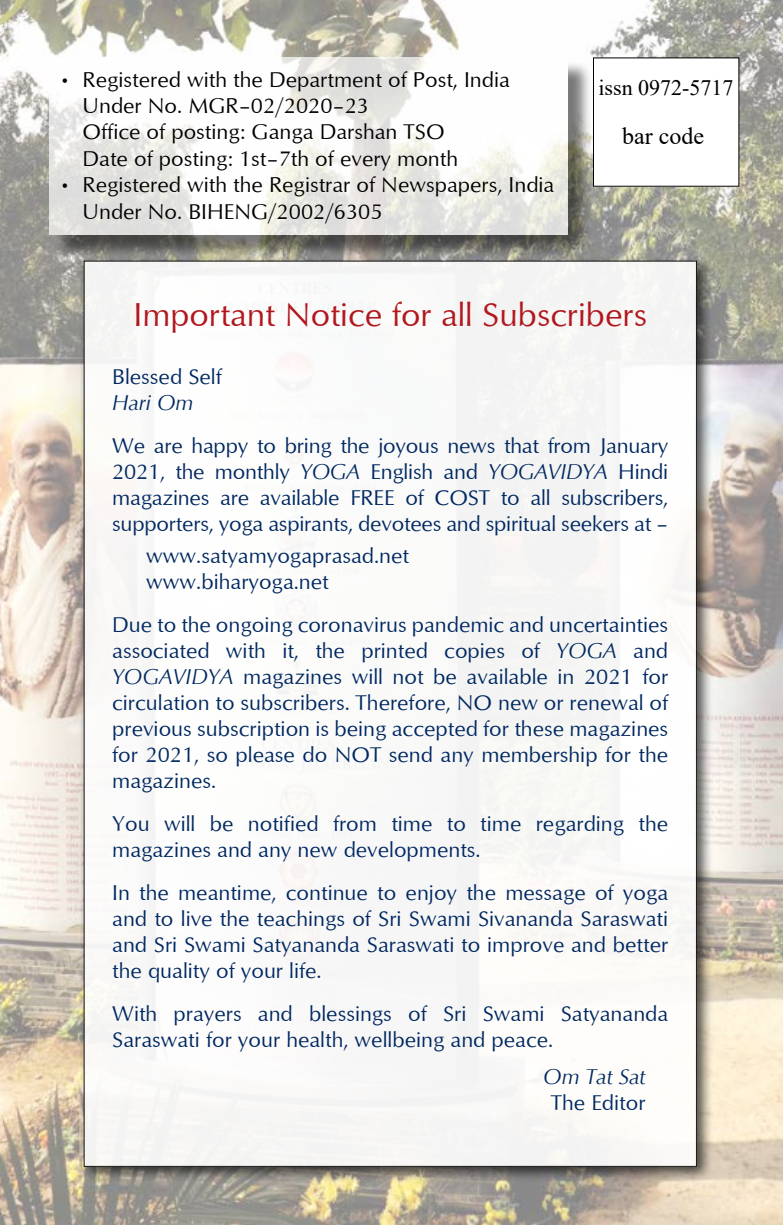
<style>
.page{position:relative;width:783px;height:1225px;background:#fff}
.page>*{position:absolute;margin:0;border:0;box-sizing:border-box;transform-origin:0 0}
.t1{font:34px "Optimum";color:#b2171e}
.t2{font:24px "Times New Roman";color:#000}
.t3{font:22px/26px "Optimum";color:#002861;text-align:justify}
.t4{font:22px/26.4px "Optimum";color:#000}
.t5{font:italic 22px "Optimum";color:#002861}
.t6{font:22px "Times New Roman";color:#000}
.s1{font-style:italic}
</style>
<div class="page">
<img style="left:0;top:0;width:782px;height:1225px">
<div style="left:53px;top:60px;width:540px;height:200px;background:#000;opacity:.75"></div>
<svg style="left:50px;top:57px;width:517px;height:178px"></svg>
<div style="left:593px;top:58px;width:145px;height:128px;background:#fff"></div>
<div style="left:79px;top:256px;width:634px;height:927px;background:#000;opacity:.75"></div>
<div style="left:84px;top:261px;width:612px;height:905px;background:#faf9f8"></div>
<p class="t4" style="left:82px;top:65px;width:429px;text-indent:-24px">• Registered with the Department of Post, India Under No. MGR–02/2020–23<br>Office of posting: Ganga Darshan TSO<br>Date of posting: 1st–7th of every month</p>
<p class="t4" style="left:82px;top:171px;width:473px;text-indent:-24px">• Registered with the Registrar of Newspapers, India<br>Under No. BIHENG/2002/6305</p>
<p class="t6" style="left:598px;top:72px;width:137px">issn 0972-5717</p>
<p class="t2" style="left:622px;top:119px;width:83px">bar code</p>
<h1 class="t1" style="left:133px;top:294px;width:515px">Important Notice for all Subscribers</h1>
<p class="t3" style="left:112px;top:363px;width:111px">Blessed Self</p>
<p class="t5" style="left:112px;top:390px;width:82px">Hari Om</p>
<p class="t3" style="left:112px;top:432px;width:557px">We are happy to bring the joyous news that from January 2021, the monthly <span class="s1">YOGA</span> English and <span class="s1">YOGAVIDYA</span> Hindi magazines are available FREE of COST to all subscribers, supporters, yoga aspirants, devotees and spiritual seekers at –</p>
<p class="t3" style="left:146px;top:541px;width:264px">www.satyamyogaprasad.net www.biharyoga.net</p>
<p class="t3" style="left:112px;top:610px;width:557px">Due to the ongoing coronavirus pandemic and uncertainties associated with it, the printed copies of <span class="s1">YOGA</span> and <span class="s1">YOGAVIDYA</span> magazines will not be available in 2021 for circulation to subscribers. Therefore, NO new or renewal of previous subscription is being accepted for these magazines for 2021, so please do NOT send any membership for the magazines.</p>
<p class="t3" style="left:112px;top:809px;width:557px">You will be notified from time to time regarding the magazines and any new developments.</p>
<p class="t3" style="left:112px;top:878px;width:557px">In the meantime, continue to enjoy the message of yoga and to live the teachings of Sri Swami Sivananda Saraswati and Sri Swami Satyananda Saraswati to improve and better the quality of your life.</p>
<p class="t3" style="left:112px;top:999px;width:557px">With prayers and blessings of Sri Swami Satyananda<br>Saraswati for your health, wellbeing and peace.</p>
<p class="t5" style="left:543px;top:1064px;width:104px">Om Tat Sat</p>
<p class="t3" style="left:550px;top:1089px;width:96px">The Editor</p>
</div>
